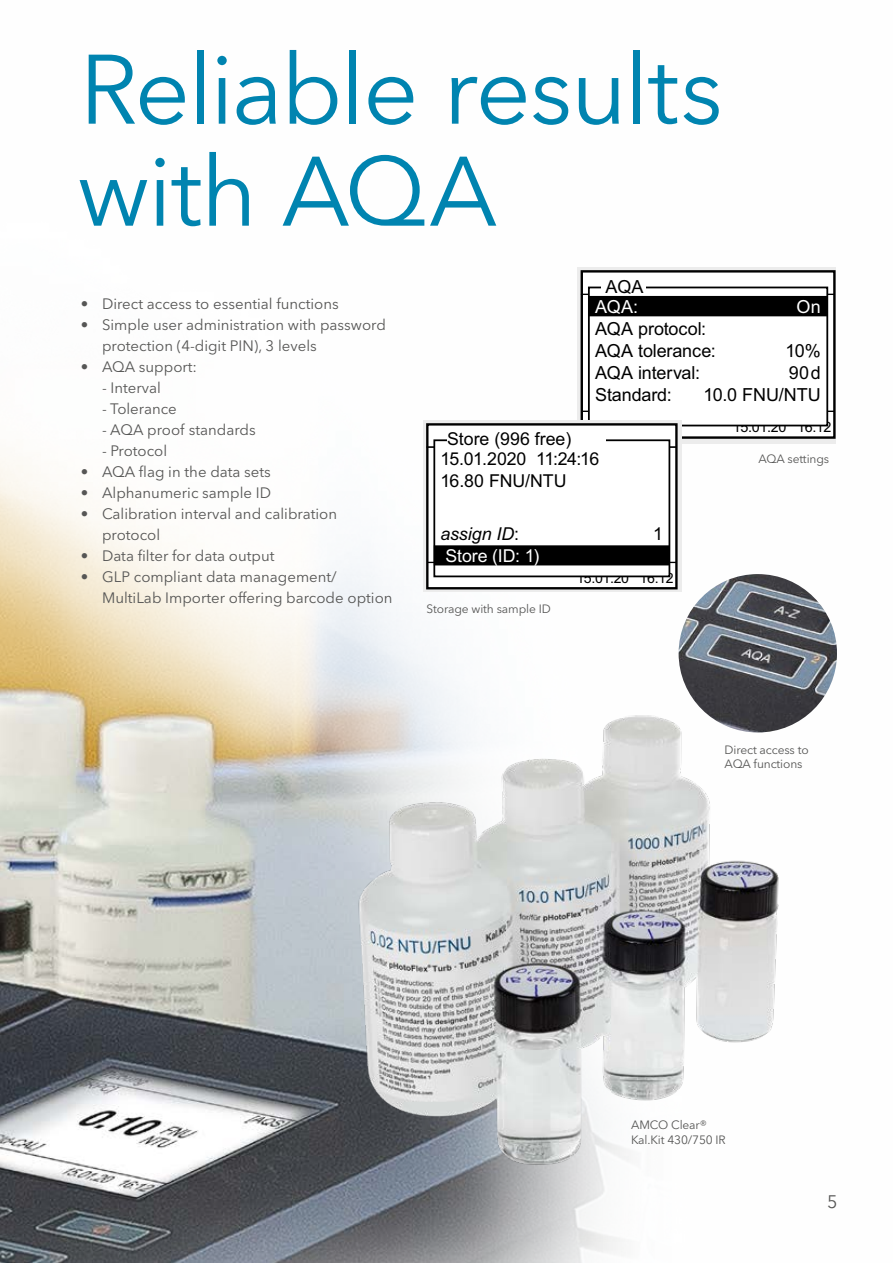
<style>
.page{position:relative;width:893px;height:1263px;background:#fff}
.page>*{position:absolute;margin:0;border:0;box-sizing:border-box;transform-origin:0 0}
.t1{font:97.5px/102px "Avenir Next LT Pro";letter-spacing:-.025em;color:#0084b0}
.t2{font:18px/21.9px "Arial";letter-spacing:-.005em;color:#000}
.t3{font:18px "Arial";color:#fff}
.t4{font:18px "Avenir Next LT Pro";color:#565655}
.t5{font:17.7px/20.9px "Arial";letter-spacing:-.005em;color:#000}
.t6{font:17.7px "Arial";letter-spacing:-.005em;color:#fff}
.t7{font:italic 17.7px "Arial";letter-spacing:.005em;color:#000}
.t8{font:15px/21px "Avenir Next LT Pro";color:#565655}
.t9{font:14.4px "Arial";letter-spacing:-.025em;color:#000}
.t10{font:14.25px "Arial";letter-spacing:-.025em;color:#000}
.t11{font:12px/14.4px "Avenir Next LT Pro";letter-spacing:-.01em;color:#565655}
.s1{font-style:normal}
</style>
<div class="page">
<img style="left:0;top:444px;width:837px;height:819px">
<img style="left:679px;top:574px;width:158px;height:158px;border-radius:79px">
<img style="left:283px;top:706px;width:549px;height:503px">
<div style="left:577px;top:267px;width:259px;height:177px;background:#ececec"></div>
<div style="left:582px;top:271px;width:252px;height:167px;background:#fff"></div>
<div style="left:581px;top:270px;width:255px;height:169px;border:2px solid #000"></div>
<hr style="left:581px;top:294px;width:253px;height:1px;background:#000">
<hr style="left:582px;top:411px;width:252px;height:1px;background:#000">
<div style="left:589px;top:287px;width:238px;height:138px;background:#fff"></div>
<div style="left:588px;top:287px;width:240px;height:139px;border:2px solid #000"></div>
<div style="left:602px;top:275px;width:44px;height:22px;background:#fff"></div>
<div style="left:588px;top:296px;width:239px;height:20px;background:#000"></div>
<div style="left:423px;top:420px;width:258px;height:172px;background:#ececec"></div>
<div style="left:427px;top:424px;width:249px;height:164px;background:#fff"></div>
<div style="left:426px;top:423px;width:252px;height:166px;border:2px solid #000"></div>
<hr style="left:426px;top:446px;width:250px;height:2px;background:#000">
<hr style="left:428px;top:562px;width:248px;height:1px;background:#000">
<div style="left:434px;top:440px;width:235px;height:136px;background:#fff"></div>
<div style="left:433px;top:439px;width:237px;height:138px;border:2px solid #000"></div>
<div style="left:447px;top:428px;width:159px;height:22px;background:#fff"></div>
<div style="left:434px;top:545px;width:236px;height:20px;background:#000"></div>
<h1 class="t1" style="left:77px;top:39px;width:647px">Reliable results with AQA</h1>
<p class="t8" style="left:81px;top:293px;width:260px">• Direct access to essential functions</p>
<p class="t8" style="left:102px;top:314px;width:285px;text-indent:-21px">• Simple user administration with password protection (4-digit PIN), 3 levels</p>
<p class="t8" style="left:81px;top:356px;width:118px">• AQA support:</p>
<p class="t8" style="left:102px;top:377px;width:61px">- Interval</p>
<p class="t8" style="left:102px;top:398px;width:76px">- Tolerance</p>
<p class="t8" style="left:102px;top:419px;width:155px">- AQA proof standards</p>
<p class="t8" style="left:102px;top:440px;width:67px">- Protocol</p>
<p class="t8" style="left:81px;top:461px;width:192px">• AQA flag in the data sets</p>
<p class="t8" style="left:81px;top:482px;width:192px">• Alphanumeric sample ID</p>
<p class="t8" style="left:102px;top:503px;width:236px;text-indent:-21px">• Calibration interval and calibration protocol</p>
<p class="t8" style="left:81px;top:545px;width:195px">• Data filter for data output</p>
<p class="t8" style="left:102px;top:566px;width:292px;text-indent:-21px">• GLP compliant data management/<br>MultiLab Importer offering barcode option</p>
<p class="t2" style="left:605px;top:275px;width:40px">AQA</p>
<p class="t3" style="left:595px;top:295px;width:45px">AQA:</p>
<p class="t3" style="left:797px;top:295px;width:26px">On</p>
<p class="t2" style="left:595px;top:318px;width:122px">AQA protocol:<br>AQA tolerance:</p>
<p class="t2" style="left:786px;top:340px;width:37px">10%</p>
<p class="t2" style="left:595px;top:362px;width:106px">AQA interval:</p>
<p class="t2" style="left:789px;top:362px;width:33px">90 d</p>
<p class="t2" style="left:595px;top:384px;width:78px">Standard:</p>
<p class="t2" style="left:703px;top:384px;width:119px">10.0 FNU/NTU</p>
<p class="t5" style="left:440px;top:429px;width:160px;text-indent:7px">Store (996 free)<br>15.01.2020 11:24:16<br>16.80 FNU/NTU</p>
<p class="t7" style="left:440px;top:523px;width:80px">assign ID<span class="s1">:</span></p>
<p class="t5" style="left:653px;top:524px;width:11px">1</p>
<p class="t6" style="left:445px;top:544px;width:95px">Store (ID: 1)</p>
<p class="t11" style="left:427px;top:601px;width:126px">Storage with sample ID</p>
<p class="t10" style="left:576px;top:569px;width:99px">15.01.20 16:12</p>
<p class="t9" style="left:733px;top:418px;width:100px">15.01.20 16:12</p>
<p class="t11" style="left:758px;top:452px;width:72px">AQA settings</p>
<p class="t11" style="left:725px;top:742px;width:86px">Direct access to<br>AQA functions</p>
<p class="t11" style="left:631px;top:1118px;width:96px">AMCO Clear®<br>Kal.Kit 430/750 IR</p>
<p class="t4" style="left:827px;top:1190px;width:12px">5</p>
</div>
